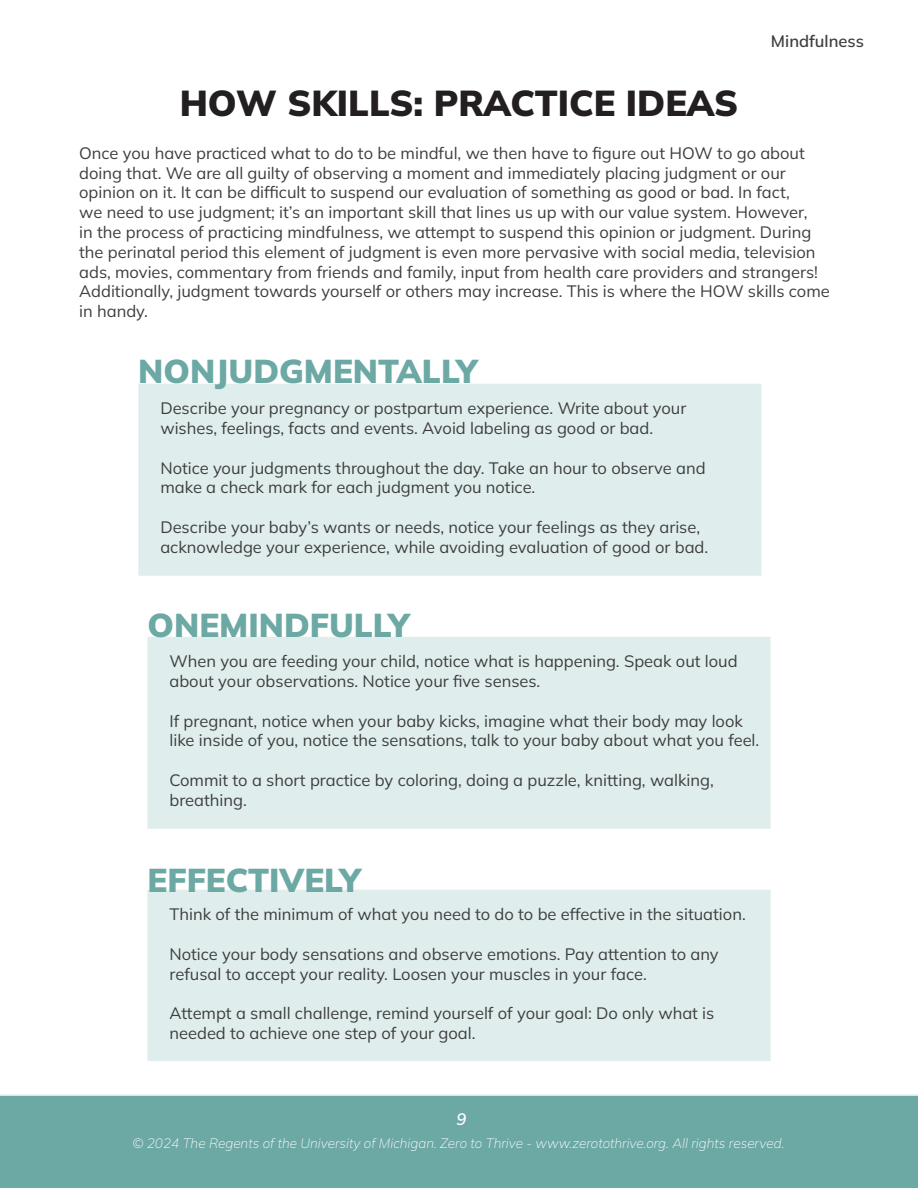
<style>
.page{position:relative;width:918px;height:1188px;background:#fff}
.page>*{position:absolute;margin:0;border:0;box-sizing:border-box;transform-origin:0 0}
.t1{font:900 36px "Mulish";color:#231f20}
.t2{font:900 33px "Mulish";color:#6ca8a4}
.t3{font:16.5px/19.8px "Mulish";color:#3e3e3f}
.t4{font:600 16.5px "Mulish";color:#3e3e3f}
.t5{font:italic 600 16.5px "Mulish";color:#fff}
.t6{font:italic 200 13.5px "Mulish";color:#fff}
</style>
<div class="page">
<div style="left:0;top:1094px;width:918px;height:94px;background:#6ca8a4"></div>
<div style="left:147px;top:890px;width:624px;height:171px;background:#dfeeec"></div>
<div style="left:147px;top:637px;width:624px;height:192px;background:#dfeeec"></div>
<div style="left:138px;top:384px;width:623px;height:192px;background:#dfeeec"></div>
<p class="t1" style="left:180px;top:78px;width:560px">HOW SKILLS: PRACTICE IDEAS</p>
<p class="t4" style="left:771px;top:29px;width:95px">Mindfulness</p>
<p class="t3" style="left:79px;top:143px;width:752px">Once you have practiced what to do to be mindful, we then have to figure out HOW to go about doing that. We are all guilty of observing a moment and immediately placing judgment or our opinion on it. It can be difficult to suspend our evaluation of something as good or bad. In fact,<br>we need to use judgment; it’s an important skill that lines us up with our value system. However,<br>in the process of practicing mindfulness, we attempt to suspend this opinion or judgment. During the perinatal period this element of judgment is even more pervasive with social media, television ads, movies, commentary from friends and family, input from health care providers and strangers!<br>Additionally, judgment towards yourself or others may increase. This is where the HOW skills come in handy.</p>
<p class="t2" style="left:138px;top:349px;width:341px">NONJUDGMENTALLY</p>
<p class="t3" style="left:160px;top:398px;width:528px">Describe your pregnancy or postpartum experience. Write about your wishes, feelings, facts and events. Avoid labeling as good or bad.</p>
<p class="t3" style="left:160px;top:457px;width:547px">Notice your judgments throughout the day. Take an hour to observe and make a check mark for each judgment you notice.</p>
<p class="t3" style="left:160px;top:517px;width:549px">Describe your baby’s wants or needs, notice your feelings as they arise, acknowledge your experience, while avoiding evaluation of good or bad.</p>
<p class="t2" style="left:148px;top:603px;width:264px">ONEMINDFULLY</p>
<p class="t3" style="left:170px;top:651px;width:570px">When you are feeding your child, notice what is happening. Speak out loud about your observations. Notice your five senses.</p>
<p class="t3" style="left:170px;top:710px;width:591px">If pregnant, notice when your baby kicks, imagine what their body may look like inside of you, notice the sensations, talk to your baby about what you feel.</p>
<p class="t3" style="left:170px;top:770px;width:546px">Commit to a short practice by coloring, doing a puzzle, knitting, walking, breathing.</p>
<p class="t2" style="left:148px;top:858px;width:215px">EFFECTIVELY</p>
<p class="t3" style="left:170px;top:904px;width:578px">Think of the minimum of what you need to do to be effective in the situation.</p>
<p class="t3" style="left:170px;top:944px;width:551px">Notice your body sensations and observe emotions. Pay attention to any refusal to accept your reality. Loosen your muscles in your face.</p>
<p class="t3" style="left:170px;top:1003px;width:546px">Attempt a small challenge, remind yourself of your goal: Do only what is needed to achieve one step of your goal.</p>
<p class="t5" style="left:456px;top:1108px;width:11px">9</p>
<p class="t6" style="left:133px;top:1134px;width:654px">© 2024 The Regents of the University of Michigan. Zero to Thrive - www.zerotothrive.org. All rights reserved.</p>
</div>
